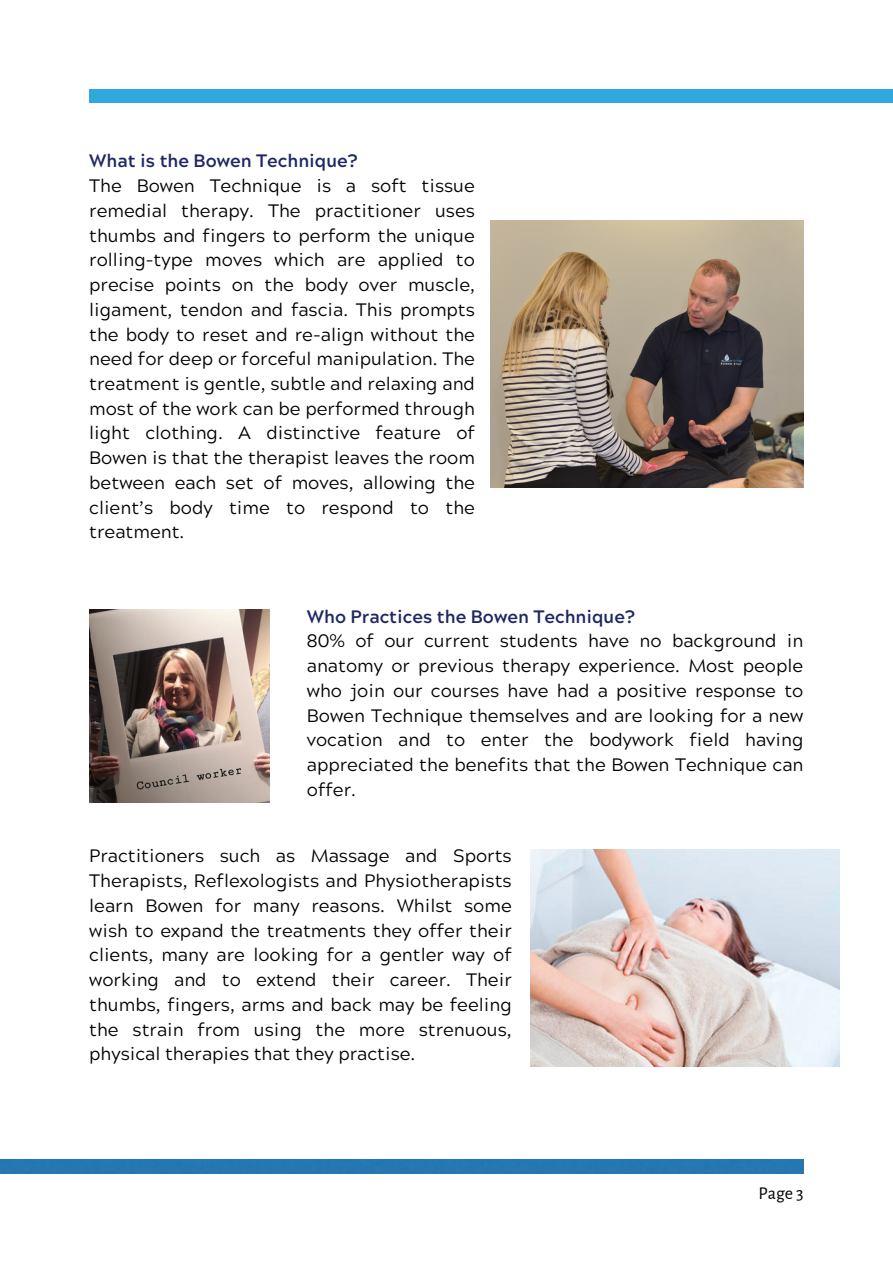
<style>
.page{position:relative;width:893px;height:1264px;background:#fff}
.page>*{position:absolute;margin:0;border:0;box-sizing:border-box;transform-origin:0 0}
.t1{font:18px/24.8px "Acherus Grotesque";color:#000;text-align:justify}
.t2{font:700 18px "Acherus Grotesque";color:#1e2764}
.t3{font:18px "Alegreya Sans";color:#000}
</style>
<div class="page">
<img style="left:491px;top:220px;width:312px;height:268px">
<img style="left:89px;top:609px;width:180px;height:193px">
<div style="left:89px;top:89px;width:803px;height:14px;background:#2fa8df"></div>
<div style="left:0;top:1159px;width:803px;height:14px;background:#2577b1"></div>
<img style="left:530px;top:849px;width:309px;height:217px">
<p class="t2" style="left:89px;top:154px;width:269px">What is the Bowen Technique?</p>
<p class="t1" style="left:89px;top:176px;width:387px">The Bowen Technique is a soft tissue remedial therapy. The practitioner uses thumbs and fingers to perform the unique rolling-type moves which are applied to precise points on the body over muscle, ligament, tendon and fascia. This prompts the body to reset and re-align without the need for deep or forceful manipulation. The treatment is gentle, subtle and relaxing and most of the work can be performed through light clothing. A distinctive feature of Bowen is that the therapist leaves the room between each set of moves, allowing the client’s body time to respond to the treatment.</p>
<p class="t2" style="left:307px;top:609px;width:329px">Who Practices the Bowen Technique?</p>
<p class="t1" style="left:307px;top:631px;width:498px">80% of our current students have no background in anatomy or previous therapy experience. Most people who join our courses have had a positive response to Bowen Technique themselves and are looking for a new vocation and to enter the bodywork field having appreciated the benefits that the Bowen Technique can offer.</p>
<p class="t1" style="left:89px;top:846px;width:424px">Practitioners such as Massage and Sports Therapists, Reflexologists and Physiotherapists learn Bowen for many reasons. Whilst some wish to expand the treatments they offer their clients, many are looking for a gentler way of working and to extend their career. Their thumbs, fingers, arms and back may be feeling the strain from using the more strenuous, physical therapies that they practise.</p>
<p class="t3" style="left:758px;top:1184px;width:47px">Page 3</p>
</div>
